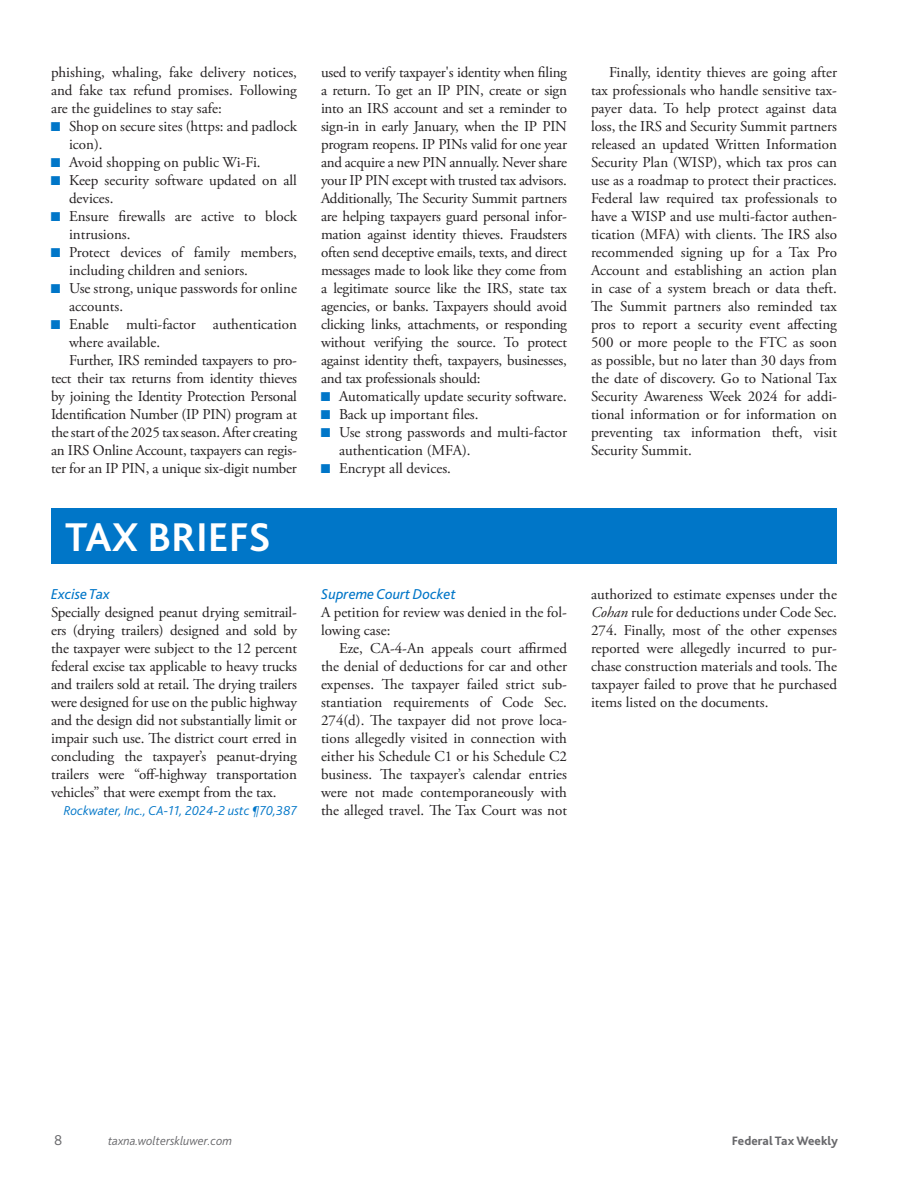
<style>
.page{position:relative;width:918px;height:1188px;background:#fff}
.page>*{position:absolute;margin:0;border:0;box-sizing:border-box;transform-origin:0 0}
.t1{font:700 42px "Bliss 2";color:#fff}
.t2{font:15px/18px "Adobe Garamond Pro";color:#231f20}
.t3{font:italic 15px "Bliss 2";color:#0076c8}
.t4{font:300 15px "Bliss 2";color:#69696c}
.t5{font:italic 300 13.5px "Bliss 2";color:#0076c8}
.t6{font:italic 300 12.75px "Bliss 2";color:#69696c}
.t7{font:800 12.75px "Bliss 2";color:#69696c}
.s1{color:#0076c8}
.s2{font-style:italic}
</style>
<div class="page">
<div style="left:51px;top:508px;width:786px;height:56px;background:#0076c8"></div>
<p class="t2" style="left:51px;top:63px;width:248px;text-align:justify">phishing, whaling, fake delivery notices, and fake tax refund promises. Following are the guidelines to stay safe:</p>
<p class="t2" style="left:69px;top:117px;width:230px;text-indent:-18px"><span class="s1">■</span> Shop on secure sites (https: and padlock icon).</p>
<p class="t2" style="left:51px;top:153px;width:211px"><span class="s1">■</span> Avoid shopping on public Wi-Fi.</p>
<p class="t2" style="left:69px;top:171px;width:229px;text-indent:-18px"><span class="s1">■</span> Keep security software updated on all devices.</p>
<p class="t2" style="left:69px;top:207px;width:229px;text-indent:-18px"><span class="s1">■</span> Ensure firewalls are active to block intrusions.</p>
<p class="t2" style="left:69px;top:243px;width:229px;text-indent:-18px"><span class="s1">■</span> Protect devices of family members, including children and seniors.</p>
<p class="t2" style="left:69px;top:279px;width:229px;text-indent:-18px"><span class="s1">■</span> Use strong, unique passwords for online accounts.</p>
<p class="t2" style="left:51px;top:315px;width:248px"><span class="s1">■</span> Enable multi-factor authentication</p>
<p class="t2" style="left:69px;top:333px;width:93px">where available.</p>
<p class="t2" style="left:69px;top:351px;width:229px">Further, IRS reminded taxpayers to pro-</p>
<p class="t2" style="left:51px;top:369px;width:248px">tect their tax returns from identity thieves</p>
<p class="t2" style="left:51px;top:387px;width:248px">by joining the Identity Protection Personal</p>
<p class="t2" style="left:51px;top:405px;width:247px">Identification Number (IP PIN) program at</p>
<p class="t2" style="left:51px;top:423px;width:248px">the start of the 2025 tax season. After creating</p>
<p class="t2" style="left:51px;top:441px;width:248px">an IRS Online Account, taxpayers can regis-</p>
<p class="t2" style="left:51px;top:459px;width:247px">ter for an IP PIN, a unique six-digit number</p>
<h1 class="t1" style="left:65px;top:510px;width:207px">TAX BRIEFS</h1>
<p class="t3" style="left:51px;top:584px;width:60px">Excise Tax</p>
<p class="t2" style="left:51px;top:603px;width:248px;text-align:justify">Specially designed peanut drying semitrail&shy;ers (drying trailers) designed and sold by the taxpayer were subject to the 12 percent federal excise tax applicable to heavy trucks and trailers sold at retail. The drying trailers were designed for use on the public highway and the design did not substantially limit or impair such use. The district court erred in concluding the taxpayer’s peanut-drying trailers were “off-highway transportation vehicles” that were exempt from the tax.</p>
<p class="t5" style="left:64px;top:802px;width:235px">Rockwater, Inc., CA-11, 2024-2 ustc ¶70,387</p>
<p class="t2" style="left:321px;top:63px;width:248px;text-align:justify">used to verify taxpayer's identity when filing a return. To get an IP PIN, create or sign into an IRS account and set a reminder to sign-in in early January, when the IP PIN program reopens. IP PINs valid for one year and acquire a new PIN annually. Never share your IP PIN except with trusted tax advisors.<br>Additionally, The Security Summit partners are helping taxpayers guard personal infor&shy;mation against identity thieves. Fraudsters often send deceptive emails, texts, and direct messages made to look like they come from a legitimate source like the IRS, state tax agencies, or banks. Taxpayers should avoid clicking links, attachments, or responding without verifying the source. To protect against identity theft, taxpayers, businesses, and tax professionals should:</p>
<p class="t2" style="left:321px;top:387px;width:247px"><span class="s1">■</span> Automatically update security software.</p>
<p class="t2" style="left:321px;top:405px;width:159px"><span class="s1">■</span> Back up important files.</p>
<p class="t2" style="left:339px;top:423px;width:229px;text-indent:-18px"><span class="s1">■</span> Use strong passwords and multi-factor authentication (MFA).</p>
<p class="t2" style="left:321px;top:459px;width:131px"><span class="s1">■</span> Encrypt all devices.</p>
<p class="t3" style="left:321px;top:584px;width:136px">Supreme Court Docket</p>
<p class="t2" style="left:321px;top:603px;width:248px">A petition for review was denied in the fol&shy;lowing case:</p>
<p class="t2" style="left:321px;top:639px;width:248px;text-align:justify;text-indent:18px">Eze, CA-4-An appeals court affirmed the denial of deductions for car and other expenses. The taxpayer failed strict sub&shy;stantiation requirements of Code Sec.<br>274(d). The taxpayer did not prove loca&shy;tions allegedly visited in connection with either his Schedule C1 or his Schedule C2 business. The taxpayer’s calendar entries were not made contemporaneously with the alleged travel. The Tax Court was not</p>
<p class="t2" style="left:591px;top:63px;width:248px;text-align:justify;text-indent:18px">Finally, identity thieves are going after tax professionals who handle sensitive tax&shy;payer data. To help protect against data loss, the IRS and Security Summit partners released an updated Written Information Security Plan (WISP), which tax pros can use as a roadmap to protect their practices.<br>Federal law required tax professionals to have a WISP and use multi-factor authen&shy;tication (MFA) with clients. The IRS also recommended signing up for a Tax Pro Account and establishing an action plan in case of a system breach or data theft.<br>The Summit partners also reminded tax pros to report a security event affecting 500 or more people to the FTC as soon as possible, but no later than 30 days from the date of discovery. Go to National Tax Security Awareness Week 2024 for addi&shy;tional information or for information on preventing tax information theft, visit Security Summit.</p>
<p class="t2" style="left:591px;top:585px;width:248px;text-align:justify">authorized to estimate expenses under the <span class="s2">Cohan</span> rule for deductions under Code Sec.<br>274. Finally, most of the other expenses reported were allegedly incurred to pur&shy;chase construction materials and tools. The taxpayer failed to prove that he purchased items listed on the documents.</p>
<p class="t4" style="left:54px;top:1131px;width:10px">8</p>
<p class="t6" style="left:108px;top:1133px;width:126px">taxna.wolterskluwer.com</p>
<p class="t7" style="left:732px;top:1133px;width:108px">Federal Tax Weekly</p>
</div>
